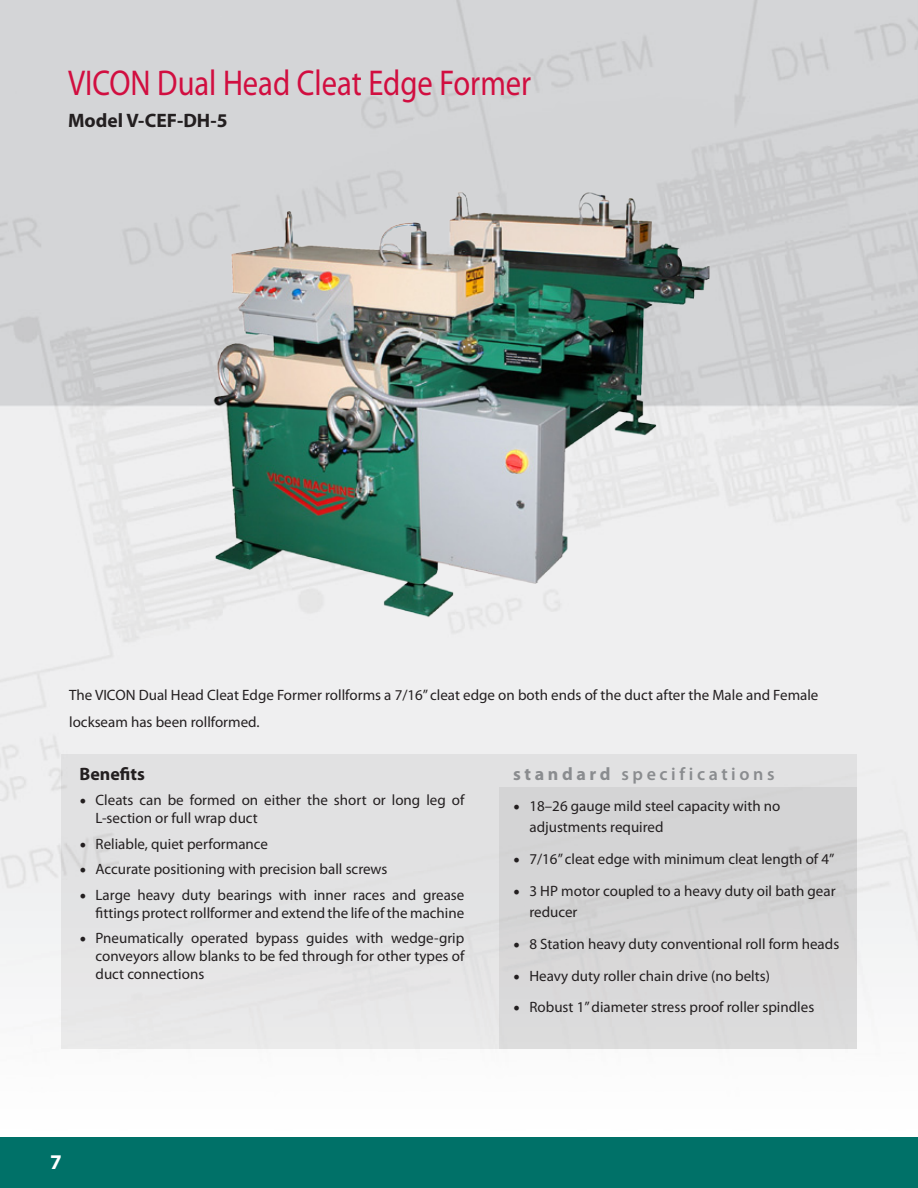
<style>
.page{position:relative;width:918px;height:1188px;background:#fff}
.page>*{position:absolute;margin:0;border:0;box-sizing:border-box;transform-origin:0 0}
.t1{font:36px "Myriad Pro";color:#d10e40;scale:.85 1}
.t2{font:700 21px "Myriad Pro";color:#fff}
.t3{font:700 19.5px "Myriad Pro";color:#231f20}
.t4{font:600 18px "Myriad Pro";letter-spacing:.2em;color:#8a8c8f}
.t5{font:700 18px "Myriad Pro";color:#231f20}
.t6{font:15px/18px "Myriad Pro";color:#231f20}
.s1{font-family:"Minion Pro";font-size:18px}
.s2{font-weight:700}
</style>
<div class="page">
<div style="left:61px;top:754px;width:796px;height:295px;background:#e2e2e3"></div>
<div style="left:500px;top:787px;width:357px;height:262px;background:#d5d5d6"></div>
<img style="left:182px;top:145px;width:565px;height:504px">
<div style="left:0;top:1137px;width:918px;height:51px;background:#007168"></div>
<p class="t1" style="left:68px;top:61px;width:546px">VICON Dual Head Cleat Edge Former</p>
<p class="t3" style="left:68px;top:107px;width:161px">Model V-CEF-DH-5</p>
<p class="t6" style="left:69px;top:682px;width:751px;line-height:27px">The VICON Dual Head Cleat Edge Former rollforms a 7/16” cleat edge on both ends of the duct after the Male and Female lockseam has been rollformed.</p>
<p class="t5" style="left:79px;top:762px;width:67px">Benefits</p>
<p class="t6" style="left:96px;top:791px;width:370px;text-indent:-16px"><span class="s1">•</span> Cleats can be formed on either the short or long leg of<br>L-section or full wrap duct</p>
<p class="t6" style="left:79px;top:834px;width:190px"><span class="s1">•</span> Reliable, quiet performance</p>
<p class="t6" style="left:79px;top:860px;width:310px"><span class="s1">•</span> Accurate positioning with precision ball screws</p>
<p class="t6" style="left:79px;top:885px;width:387px;text-align:right"><span class="s1">•</span> Large heavy duty bearings with inner races and grease fittings protect rollformer and extend the life of the machine</p>
<p class="t6" style="left:96px;top:929px;width:370px;text-align:justify;text-indent:-16px"><span class="s1">•</span> Pneumatically operated bypass guides with wedge-grip conveyors allow blanks to be fed through for other types of duct connections</p>
<p class="t4" style="left:513px;top:762px;width:263px"><span class="s2">standard</span> specifications</p>
<p class="t6" style="left:529px;top:796px;width:253px;line-height:21px;text-indent:-16px"><span class="s1">•</span> 18–26 gauge mild steel capacity with no adjustments required</p>
<p class="t6" style="left:513px;top:850px;width:323px"><span class="s1">•</span> 7/16” cleat edge with minimum cleat length of 4”</p>
<p class="t6" style="left:529px;top:880px;width:308px;line-height:21px;text-indent:-16px"><span class="s1">•</span> 3 HP motor coupled to a heavy duty oil bath gear reducer</p>
<p class="t6" style="left:513px;top:934px;width:328px"><span class="s1">•</span> 8 Station heavy duty conventional roll form heads</p>
<p class="t6" style="left:513px;top:966px;width:258px"><span class="s1">•</span> Heavy duty roller chain drive (no belts)</p>
<p class="t6" style="left:513px;top:998px;width:303px"><span class="s1">•</span> Robust 1” diameter stress proof roller spindles</p>
<h2 class="t2" style="left:50px;top:1148px;width:13px">7</h2>
</div>
